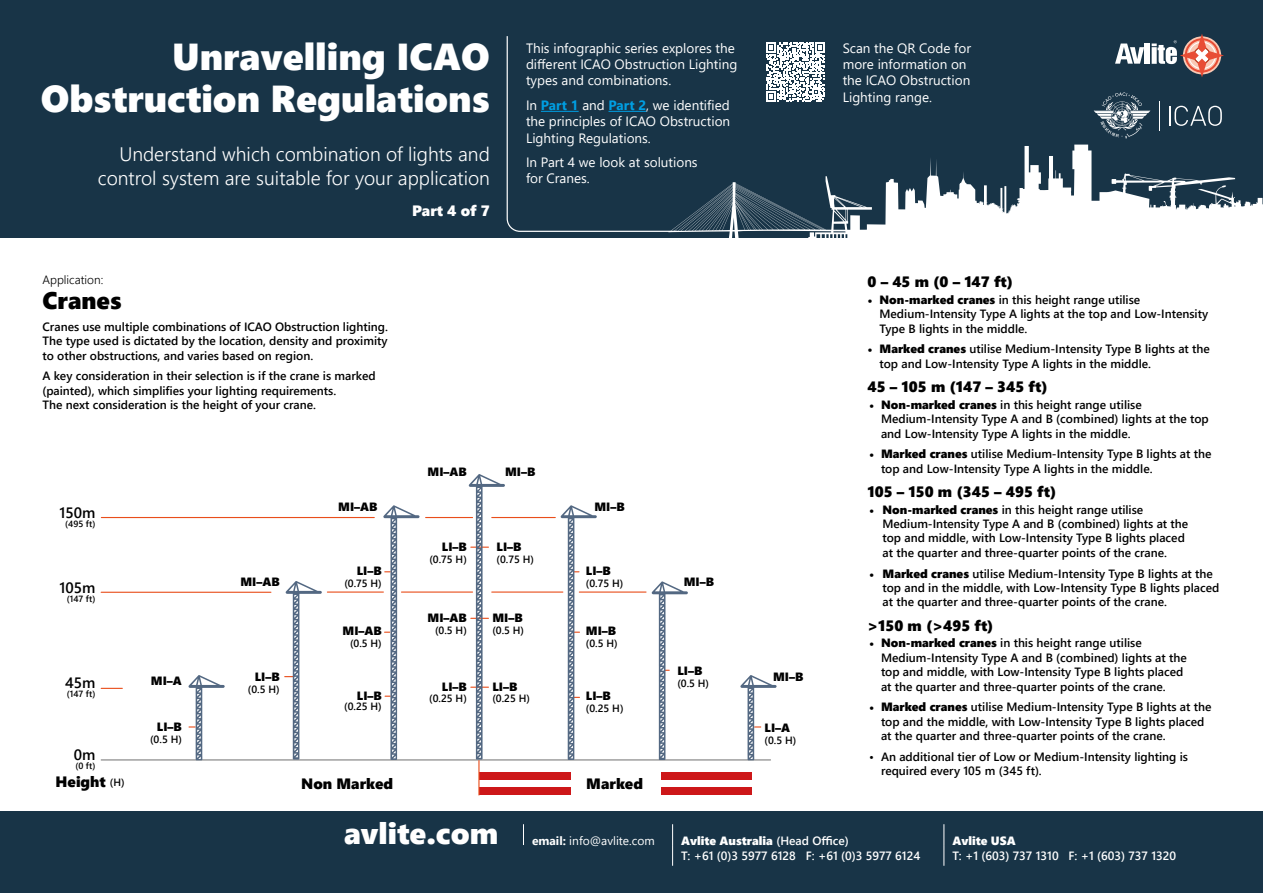
<style>
.page{position:relative;width:1263px;height:893px;background:#fff}
.page>*{position:absolute;margin:0;border:0;box-sizing:border-box;transform-origin:0 0}
.t1{font:37.5px/42px "Segoe UI Black";color:#fff;text-align:right}
.t2{font:30px "Segoe UI Black";color:#fff}
.t3{font:24px "Segoe UI Black";color:#000}
.t4{font:300 19.5px/24px "Segoe UI";color:#fff;text-align:right}
.t5{font:15px "Segoe UI Black";color:#000}
.t6{font:600 15px "Segoe UI";color:#000}
.t7{font:15px "Segoe UI Black";color:#fff}
.t8{font:13.5px/16.2px "Segoe UI";color:#fff}
.t9{font:600 12px/14.4px "Segoe UI";color:#000}
.t10{font:12px "Segoe UI Black";color:#000}
.t11{font:600 12px "Segoe UI";color:#fff}
.t12{font:12px "Segoe UI Black";color:#fff}
.t13{font:12px "Segoe UI";color:#fff}
.t14{font:300 12px "Segoe UI";color:#000}
.t15{font:600 10.5px "Segoe UI";color:#000}
.t16{font:600 9px "Segoe UI";color:#000}
.s1{font-weight:700;color:#009fe3}
.s2{font-family:"Segoe UI";font-weight:600;font-size:10.5px}
.s3{font-family:"Segoe UI Black";font-weight:400}
.s4{font-weight:700}
.s5{font-family:"Segoe UI";font-weight:600}
</style>
<div class="page">
<div style="left:0;top:811px;width:1263px;height:82px;background:#183447"></div>
<svg style="left:523px;top:824px;width:1px;height:21px"></svg>
<svg style="left:672px;top:824px;width:1px;height:42px"></svg>
<svg style="left:943px;top:824px;width:1px;height:42px"></svg>
<div style="left:0;top:0;width:1263px;height:237px;background:#183447"></div>
<svg style="left:101px;top:688px;width:21px;height:1px"></svg>
<hr style="left:101px;top:517px;width:273px;height:1px;background:#e94e1b">
<hr style="left:426px;top:517px;width:47px;height:1px;background:#e94e1b">
<hr style="left:401px;top:591px;width:72px;height:2px;background:#e94e1b">
<hr style="left:492px;top:591px;width:71px;height:2px;background:#e94e1b">
<hr style="left:579px;top:591px;width:67px;height:2px;background:#e94e1b">
<hr style="left:327px;top:591px;width:56px;height:2px;background:#e94e1b">
<hr style="left:492px;top:517px;width:63px;height:1px;background:#e94e1b">
<hr style="left:101px;top:592px;width:170px;height:1px;background:#e94e1b">
<hr style="left:101px;top:760px;width:670px;height:1px;background:#706f6f">
<svg style="left:285px;top:581px;width:37px;height:179px"></svg>
<svg style="left:652px;top:581px;width:36px;height:179px"></svg>
<svg style="left:188px;top:675px;width:37px;height:85px"></svg>
<svg style="left:740px;top:675px;width:37px;height:85px"></svg>
<svg style="left:383px;top:505px;width:37px;height:255px"></svg>
<svg style="left:469px;top:474px;width:36px;height:286px"></svg>
<svg style="left:561px;top:505px;width:36px;height:255px"></svg>
<svg style="left:506px;top:34px;width:757px;height:204px"></svg>
<div style="left:479px;top:773px;width:92px;height:7px;background:#cd1719"></div>
<div style="left:479px;top:787px;width:92px;height:7px;background:#cd1719"></div>
<div style="left:662px;top:773px;width:90px;height:7px;background:#cd1719"></div>
<div style="left:662px;top:787px;width:90px;height:7px;background:#cd1719"></div>
<hr style="left:478px;top:761px;width:1px;height:34px;background:#e94e1b">
<h1 class="t1" style="left:41px;top:33px;width:451px">Unravelling ICAO<br>Obstruction Regulations</h1>
<h3 class="t4" style="left:98px;top:141px;width:394px">Understand which combination of lights and control system are suitable for your application</h3>
<p class="t7" style="left:412px;top:200px;width:79px">Part 4 of 7</p>
<p class="t14" style="left:43px;top:268px;width:62px">Application:</p>
<h3 class="t3" style="left:43px;top:283px;width:81px">Cranes</h3>
<p class="t9" style="left:43px;top:318px;width:347px;text-align:justify">Cranes use multiple combinations of ICAO Obstruction lighting.<br>The type used is dictated by the location, density and proximity to other obstructions, and varies based on region.</p>
<p class="t9" style="left:43px;top:368px;width:335px">A key consideration in their selection is if the crane is marked (painted), which simplifies your lighting requirements.<br>The next consideration is the height of your crane.</p>
<p class="t8" style="left:526px;top:39px;width:213px">This infographic series explores the different ICAO Obstruction Lighting types and combinations.</p>
<p class="t8" style="left:526px;top:96px;width:206px;text-align:justify">In <span class="s1">Part 1</span> and <span class="s1">Part 2</span>, we identified the principles of ICAO Obstruction Lighting Regulations.</p>
<p class="t8" style="left:526px;top:153px;width:173px">In Part 4 we look at solutions for Cranes.</p>
<p class="t10" style="left:427px;top:463px;width:41px">MI–AB</p>
<p class="t10" style="left:505px;top:463px;width:32px">MI–B</p>
<p class="t6" style="left:59px;top:498px;width:37px">150m</p>
<p class="t16" style="left:65px;top:515px;width:32px">(495 ft)</p>
<p class="t10" style="left:338px;top:498px;width:41px">MI–AB</p>
<p class="t10" style="left:594px;top:498px;width:32px">MI–B</p>
<p class="t10" style="left:442px;top:538px;width:26px">LI–B</p>
<p class="t15" style="left:429px;top:549px;width:39px">(0.75 H)</p>
<p class="t10" style="left:497px;top:538px;width:26px">LI–B</p>
<p class="t15" style="left:497px;top:549px;width:39px">(0.75 H)</p>
<p class="t6" style="left:59px;top:573px;width:37px">105m</p>
<p class="t16" style="left:67px;top:590px;width:30px">(147 ft)</p>
<p class="t10" style="left:586px;top:562px;width:26px">LI–B</p>
<p class="t10" style="left:357px;top:562px;width:26px">LI–B</p>
<p class="t15" style="left:344px;top:574px;width:39px">(0.75 H)</p>
<p class="t10" style="left:240px;top:573px;width:41px">MI–AB</p>
<p class="t15" style="left:586px;top:574px;width:39px">(0.75 H)</p>
<p class="t10" style="left:427px;top:609px;width:41px">MI–AB</p>
<p class="t15" style="left:435px;top:620px;width:33px">(0.5 H)</p>
<p class="t10" style="left:492px;top:609px;width:32px">MI–B</p>
<p class="t15" style="left:492px;top:620px;width:33px">(0.5 H)</p>
<p class="t10" style="left:342px;top:622px;width:41px">MI–AB</p>
<p class="t15" style="left:350px;top:634px;width:33px">(0.5 H)</p>
<p class="t10" style="left:586px;top:622px;width:32px">MI–B</p>
<p class="t15" style="left:586px;top:634px;width:33px">(0.5 H)</p>
<p class="t10" style="left:684px;top:573px;width:32px">MI–B</p>
<p class="t6" style="left:65px;top:669px;width:32px">45m</p>
<p class="t16" style="left:67px;top:686px;width:30px">(147 ft)</p>
<p class="t10" style="left:677px;top:662px;width:26px">LI–B</p>
<p class="t10" style="left:255px;top:668px;width:26px">LI–B</p>
<p class="t15" style="left:248px;top:680px;width:33px">(0.5 H)</p>
<p class="t10" style="left:151px;top:672px;width:33px">MI–A</p>
<p class="t15" style="left:677px;top:673px;width:33px">(0.5 H)</p>
<p class="t10" style="left:357px;top:687px;width:26px">LI–B</p>
<p class="t15" style="left:344px;top:697px;width:39px">(0.25 H)</p>
<p class="t10" style="left:442px;top:678px;width:26px">LI–B</p>
<p class="t15" style="left:429px;top:688px;width:39px">(0.25 H)</p>
<p class="t10" style="left:492px;top:678px;width:26px">LI–B</p>
<p class="t15" style="left:492px;top:688px;width:39px">(0.25 H)</p>
<p class="t10" style="left:586px;top:687px;width:26px">LI–B</p>
<p class="t15" style="left:586px;top:698px;width:39px">(0.25 H)</p>
<p class="t10" style="left:157px;top:718px;width:26px">LI–B</p>
<p class="t15" style="left:150px;top:730px;width:33px">(0.5 H)</p>
<p class="t6" style="left:74px;top:741px;width:23px">0m</p>
<p class="t16" style="left:75px;top:758px;width:21px">(0 ft)</p>
<p class="t5" style="left:56px;top:771px;width:71px">Height <span class="s2">(H)</span></p>
<p class="t5" style="left:301px;top:772px;width:93px">Non Marked</p>
<p class="t5" style="left:586px;top:772px;width:58px">Marked</p>
<p class="t10" style="left:773px;top:668px;width:32px">MI–B</p>
<p class="t10" style="left:764px;top:719px;width:27px">LI–A</p>
<p class="t15" style="left:764px;top:730px;width:33px">(0.5 H)</p>
<p class="t8" style="left:843px;top:39px;width:130px">Scan the QR Code for more information on the ICAO Obstruction<br>Lighting range.</p>
<p class="t5" style="left:867px;top:271px;width:147px">0 – 45 m (0 – 147 ft)</p>
<p class="t9" style="left:879px;top:291px;width:330px;text-indent:-12px"><span class="s3">• Non-marked cranes</span> in this height range utilise<br>Medium-Intensity Type A lights at the top and Low-Intensity<br>Type B lights in the middle.</p>
<p class="t9" style="left:879px;top:341px;width:332px;text-indent:-12px"><span class="s3">• Marked cranes</span> utilise Medium-Intensity Type B lights at the top and Low-Intensity Type A lights in the middle.</p>
<p class="t5" style="left:867px;top:376px;width:182px">45 – 105 m (147 – 345 ft)</p>
<p class="t9" style="left:881px;top:396px;width:329px;text-indent:-12px"><span class="s3">• Non-marked cranes</span> in this height range utilise<br>Medium-Intensity Type A and B (combined) lights at the top and Low-Intensity Type A lights in the middle.</p>
<p class="t9" style="left:881px;top:446px;width:332px;text-indent:-12px"><span class="s3">• Marked cranes</span> utilise Medium-Intensity Type B lights at the top and Low-Intensity Type A lights in the middle.</p>
<p class="t5" style="left:867px;top:481px;width:190px">105 – 150 m (345 – 495 ft)</p>
<p class="t9" style="left:882px;top:501px;width:307px;text-indent:-14px"><span class="s3">• Non-marked cranes</span> in this height range utilise Medium-Intensity Type A and B (combined) lights at the top and middle, with Low-Intensity Type B lights placed at the quarter and three-quarter points of the crane.</p>
<p class="t9" style="left:882px;top:565px;width:338px;text-indent:-14px"><span class="s3">• Marked cranes</span> utilise Medium-Intensity Type B lights at the top and in the middle, with Low-Intensity Type B lights placed at the quarter and three-quarter points of the crane.</p>
<p class="t5" style="left:867px;top:615px;width:128px">&gt;150 m (&gt;495 ft)</p>
<p class="t9" style="left:881px;top:635px;width:307px;text-indent:-12px"><span class="s3">• Non-marked cranes</span> in this height range utilise Medium-Intensity Type A and B (combined) lights at the top and middle, with Low-Intensity Type B lights placed at the quarter and three-quarter points of the crane.</p>
<p class="t9" style="left:881px;top:699px;width:332px;text-indent:-12px"><span class="s3">• Marked cranes</span> utilise Medium-Intensity Type B lights at the top and the middle, with Low-Intensity Type B lights placed at the quarter and three-quarter points of the crane.</p>
<p class="t9" style="left:881px;top:748px;width:309px;text-indent:-12px">• An additional tier of Low or Medium-Intensity lighting is required every 105 m (345 ft).</p>
<h2 class="t2" style="left:344px;top:812px;width:156px">avlite.com</h2>
<p class="t13" style="left:532px;top:829px;width:124px"><span class="s4">email:</span> info@avlite.com</p>
<p class="t12" style="left:681px;top:832px;width:169px">Avlite Australia <span class="s5">(Head Office)</span></p>
<p class="t12" style="left:952px;top:832px;width:65px">Avlite USA</p>
<p class="t11" style="left:681px;top:844px;width:241px">T: +61 (0)3 5977 6128 F: +61 (0)3 5977 6124</p>
<p class="t11" style="left:952px;top:844px;width:225px">T: +1 (603) 737 1310 F: +1 (603) 737 1320</p>
</div>
